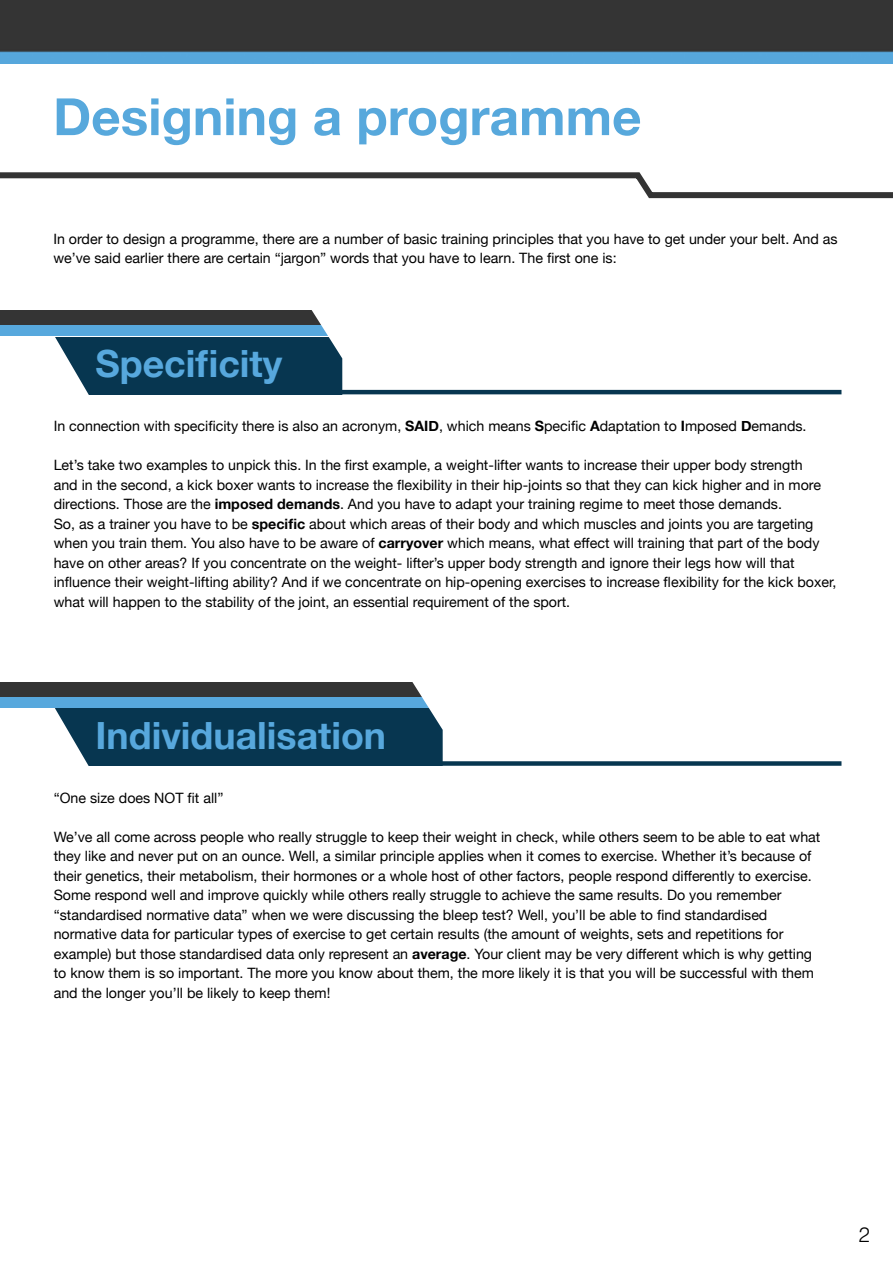
<style>
.page{position:relative;width:893px;height:1263px;background:#fff}
.page>*{position:absolute;margin:0;border:0;box-sizing:border-box;transform-origin:0 0}
.t1{font:700 51.3px "Helvetica Neue";color:#57a8dc}
.t2{font:700 37.5px "Helvetica Neue";color:#57a8dd}
.t3{font:300 21px "Swiss 721 BT";color:#000}
.t4{font:14.25px/19.5px "Helvetica Neue";color:#000}
.s1{font-weight:700}
</style>
<div class="page">
<img style="left:0;top:0;width:893px;height:64px">
<svg style="left:0;top:172px;width:893px;height:27px"></svg>
<div style="left:4px;top:337px;width:513px;height:57px;background:#073650"></div>
<svg style="left:4px;top:337px;width:87px;height:58px"></svg>
<div style="left:0;top:319px;width:517px;height:17px;background:#57a8dd"></div>
<div style="left:0;top:310px;width:517px;height:15px;background:#343434"></div>
<svg style="left:310px;top:310px;width:217px;height:85px"></svg>
<hr style="left:89px;top:390px;width:752px;height:4px;background:#073650">
<div style="left:4px;top:708px;width:513px;height:58px;background:#073650"></div>
<svg style="left:1px;top:707px;width:90px;height:59px"></svg>
<div style="left:0;top:690px;width:517px;height:17px;background:#57a8dd"></div>
<div style="left:0;top:681px;width:517px;height:15px;background:#343434"></div>
<svg style="left:411px;top:681px;width:106px;height:80px"></svg>
<div style="left:89px;top:761px;width:752px;height:5px;background:#073650"></div>
<h1 class="t1" style="left:53px;top:77px;width:590px">Designing a programme</h1>
<p class="t4" style="left:53px;top:230px;width:786px">In order to design a programme, there are a number of basic training principles that you have to get under your belt. And as we’ve said earlier there are certain “jargon” words that you have to learn. The first one is:</p>
<h2 class="t2" style="left:96px;top:334px;width:188px">Specificity</h2>
<p class="t4" style="left:54px;top:417px;width:754px">In connection with specificity there is also an acronym, <span class="s1">SAID</span>, which means <span class="s1">S</span>pecific <span class="s1">A</span>daptation to <span class="s1">I</span>mposed <span class="s1">D</span>emands.</p>
<p class="t4" style="left:54px;top:456px;width:784px">Let’s take two examples to unpick this. In the first example, a weight-lifter wants to increase their upper body strength<br>and in the second, a kick boxer wants to increase the flexibility in their hip-joints so that they can kick higher and in more directions. Those are the <span class="s1">imposed demands</span>. And you have to adapt your training regime to meet those demands.<br>So, as a trainer you have to be <span class="s1">specific</span> about which areas of their body and which muscles and joints you are targeting when you train them. You also have to be aware of <span class="s1">carryover</span> which means, what effect will training that part of the body have on other areas? If you concentrate on the weight- lifter’s upper body strength and ignore their legs how will that influence their weight-lifting ability? And if we concentrate on hip-opening exercises to increase flexibility for the kick boxer, what will happen to the stability of the joint, an essential requirement of the sport.</p>
<h2 class="t2" style="left:96px;top:706px;width:292px">Individualisation</h2>
<p class="t4" style="left:54px;top:788px;width:171px">“One size does NOT fit all”</p>
<p class="t4" style="left:54px;top:827px;width:768px">We’ve all come across people who really struggle to keep their weight in check, while others seem to be able to eat what they like and never put on an ounce. Well, a similar principle applies when it comes to exercise. Whether it’s because of their genetics, their metabolism, their hormones or a whole host of other factors, people respond differently to exercise.<br>Some respond well and improve quickly while others really struggle to achieve the same results. Do you remember “standardised normative data” when we were discussing the bleep test? Well, you’ll be able to find standardised normative data for particular types of exercise to get certain results (the amount of weights, sets and repetitions for example) but those standardised data only represent an <span class="s1">average</span>. Your client may be very different which is why getting to know them is so important. The more you know about them, the more likely it is that you will be successful with them and the longer you’ll be likely to keep them!</p>
<h3 class="t3" style="left:859px;top:1221px;width:13px">2</h3>
</div>
